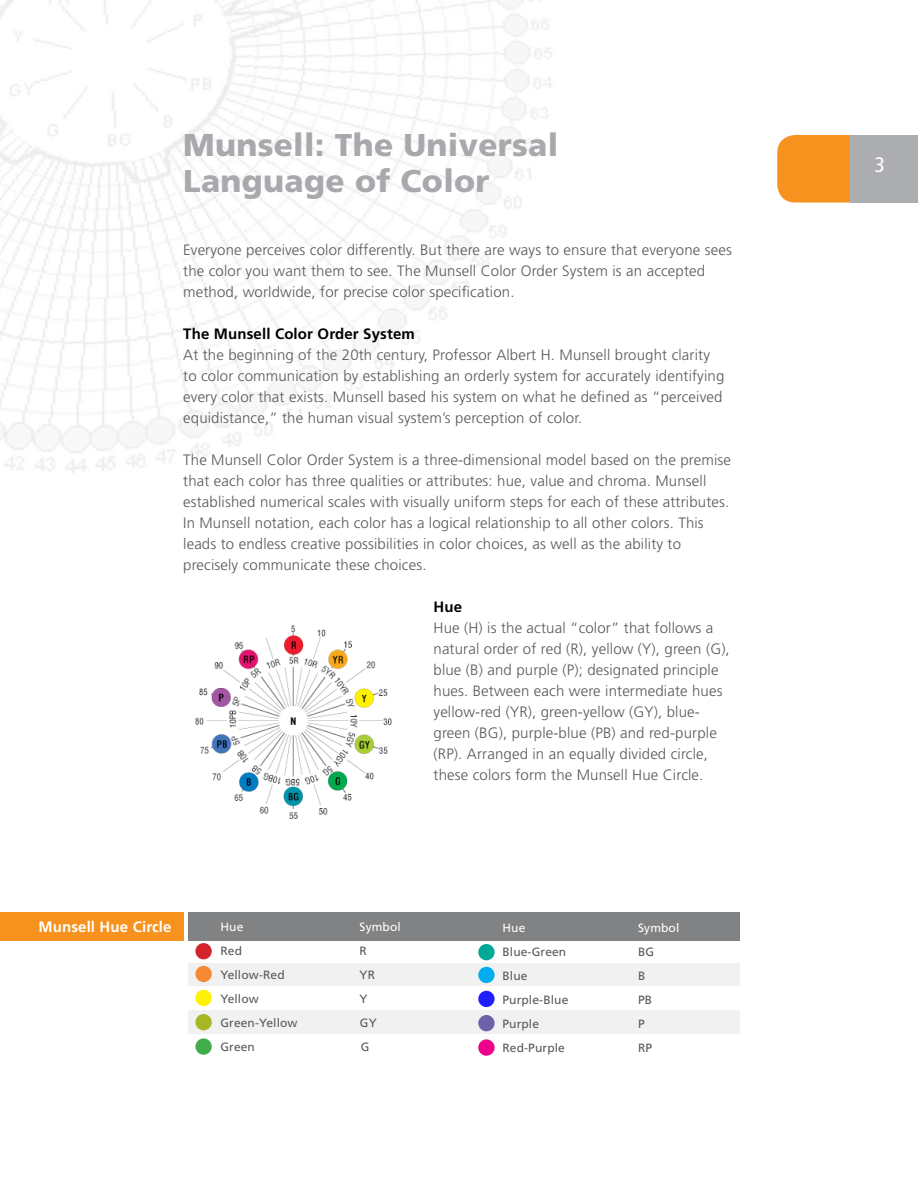
<style>
.page{position:relative;width:918px;height:1188px;background:#fff}
.page>*{position:absolute;margin:0;border:0;box-sizing:border-box;transform-origin:0 0}
.t1{font:900 31.5px/36px "Frutiger";letter-spacing:.01em;color:#a7a9ac}
.t2{font:300 15px/21px "Frutiger";letter-spacing:.01em;color:#58595b}
.t3{font:700 15px "Frutiger";letter-spacing:.01em;color:#000}
.t4{font:700 15px "Frutiger";letter-spacing:.01em;color:#fff}
.t5{font:12px "Frutiger";letter-spacing:.01em;color:#58595b}
.t6{font:12px "Frutiger";letter-spacing:.01em;color:#fff}
</style>
<div class="page">
<div style="left:188px;top:963px;width:551px;height:22px;background:#f1f1f2"></div>
<div style="left:188px;top:912px;width:551px;height:28px;background:#808284"></div>
<div style="left:188px;top:1011px;width:551px;height:23px;background:#f1f1f2"></div>
<div style="left:0;top:912px;width:183px;height:28px;background:#f7921e"></div>
<img style="left:195px;top:625px;width:197px;height:194px">
<div style="left:195px;top:943px;width:17px;height:16px;background:#d2232a;border-radius:50%"></div>
<div style="left:195px;top:966px;width:17px;height:16px;background:#f68931;border-radius:50%"></div>
<div style="left:195px;top:990px;width:17px;height:16px;background:#fff200;border-radius:50%"></div>
<div style="left:195px;top:1014px;width:17px;height:16px;background:#a6b624;border-radius:50%"></div>
<div style="left:195px;top:1038px;width:17px;height:17px;background:#41ad49;border-radius:50%"></div>
<div style="left:478px;top:944px;width:17px;height:16px;background:#00a997;border-radius:50%"></div>
<div style="left:478px;top:967px;width:17px;height:16px;background:#00adef;border-radius:50%"></div>
<div style="left:478px;top:991px;width:17px;height:16px;background:#2020ff;border-radius:50%"></div>
<div style="left:478px;top:1015px;width:17px;height:16px;background:#6e61aa;border-radius:50%"></div>
<div style="left:478px;top:1039px;width:17px;height:17px;background:#ec008c;border-radius:50%"></div>
<svg style="left:777px;top:135px;width:141px;height:67px;background:#d2a067"></svg>
<h1 class="t1" style="left:183px;top:127px;width:377px">Munsell: The Universal<br>Language of Color</h1>
<p class="t2" style="left:183px;top:240px;width:550px">Everyone perceives color differently. But there are ways to ensure that everyone sees the color you want them to see. The Munsell Color Order System is an accepted method, worldwide, for precise color specification.</p>
<p class="t3" style="left:183px;top:325px;width:233px">The Munsell Color Order System</p>
<p class="t2" style="left:183px;top:345px;width:543px">At the beginning of the 20th century, Professor Albert H. Munsell brought clarity to color communication by establishing an orderly system for accurately identifying every color that exists. Munsell based his system on what he defined as “perceived equidistance,” the human visual system’s perception of color.</p>
<p class="t2" style="left:183px;top:450px;width:549px">The Munsell Color Order System is a three-dimensional model based on the premise that each color has three qualities or attributes: hue, value and chroma. Munsell established numerical scales with visually uniform steps for each of these attributes.<br>In Munsell notation, each color has a logical relationship to all other colors. This leads to endless creative possibilities in color choices, as well as the ability to precisely communicate these choices.</p>
<p class="t3" style="left:434px;top:598px;width:30px">Hue</p>
<p class="t2" style="left:434px;top:618px;width:298px">Hue (H) is the actual “color” that follows a natural order of red (R), yellow (Y), green (G), blue (B) and purple (P); designated principle hues. Between each were intermediate hues yellow-red (YR), green-yellow (GY), blue&shy;green (BG), purple-blue (PB) and red-purple (RP). Arranged in an equally divided circle, these colors form the Munsell Hue Circle.</p>
<p class="t4" style="left:38px;top:918px;width:135px">Munsell Hue Circle</p>
<p class="t6" style="left:220px;top:920px;width:24px">Hue</p>
<p class="t6" style="left:360px;top:920px;width:43px">Symbol</p>
<p class="t5" style="left:220px;top:944px;width:23px">Red</p>
<p class="t5" style="left:360px;top:944px;width:9px">R</p>
<p class="t5" style="left:220px;top:968px;width:66px">Yellow-Red</p>
<p class="t5" style="left:360px;top:968px;width:17px">YR</p>
<p class="t5" style="left:220px;top:992px;width:40px">Yellow</p>
<p class="t5" style="left:360px;top:992px;width:10px">Y</p>
<p class="t5" style="left:220px;top:1016px;width:79px">Green-Yellow</p>
<p class="t5" style="left:360px;top:1016px;width:18px">GY</p>
<p class="t5" style="left:220px;top:1040px;width:36px">Green</p>
<p class="t5" style="left:361px;top:1040px;width:10px">G</p>
<p class="t6" style="left:502px;top:920px;width:24px">Hue</p>
<p class="t6" style="left:638px;top:920px;width:43px">Symbol</p>
<p class="t5" style="left:502px;top:944px;width:65px">Blue-Green</p>
<p class="t5" style="left:638px;top:944px;width:18px">BG</p>
<p class="t5" style="left:502px;top:968px;width:27px">Blue</p>
<p class="t5" style="left:638px;top:968px;width:9px">B</p>
<p class="t5" style="left:502px;top:992px;width:67px">Purple-Blue</p>
<p class="t5" style="left:638px;top:992px;width:16px">PB</p>
<p class="t5" style="left:502px;top:1016px;width:38px">Purple</p>
<p class="t5" style="left:638px;top:1016px;width:8px">P</p>
<p class="t5" style="left:502px;top:1040px;width:64px">Red-Purple</p>
<p class="t5" style="left:638px;top:1040px;width:16px">RP</p>
</div>
